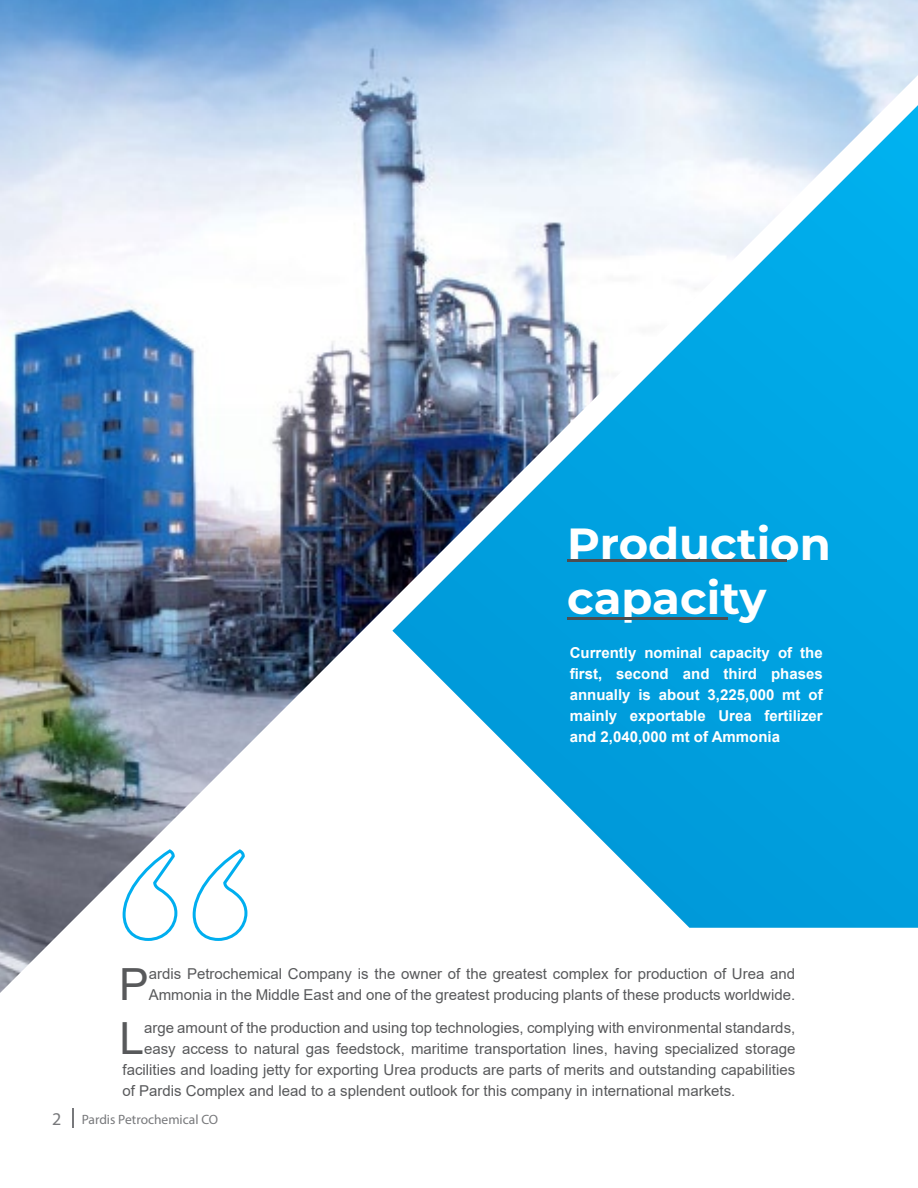
<style>
.page{position:relative;width:918px;height:1188px;background:#fff}
.page>*{position:absolute;margin:0;border:0;box-sizing:border-box;transform-origin:0 0}
.t1{font:700 45px/54px "Montserrat";color:#fff}
.t2{font:44.4px "Arial";color:#58595b}
.t3{font:15px/21px "Arial";color:#58595b}
.t4{font:700 15px/21px "Arial";color:#fff;text-align:justify}
.t5{font:13.5px "Myriad Pro";color:#77787b}
.s1{font-size:18px}
</style>
<div class="page">
<img style="left:0;top:0;width:918px;height:993px">
<svg style="left:121px;top:847px;width:58px;height:95px"></svg>
<svg style="left:191px;top:847px;width:58px;height:95px"></svg>
<hr style="left:567px;top:559px;width:220px;height:3px;background:#4d4d4f">
<hr style="left:567px;top:618px;width:161px;height:2px;background:#4d4d4f">
<hr style="left:72px;top:1108px;width:2px;height:20px;background:#77787b">
<h1 class="t1" style="left:567px;top:515px;width:265px">Production capacity</h1>
<p class="t4" style="left:570px;top:643px;width:254px">Currently nominal capacity of the first, second and third phases annually is about 3,225,000 mt of mainly exportable Urea fertilizer and 2,040,000 mt of Ammonia</p>
<h2 class="t2" style="left:119px;top:954px;width:31px">P</h2>
<p class="t3" style="left:149px;top:963px;width:648px">ardis Petrochemical Company is the owner of the greatest complex for production of Urea and<br>Ammonia in the Middle East and one of the greatest producing plants of these products worldwide.</p>
<h2 class="t2" style="left:119px;top:1008px;width:26px">L</h2>
<p class="t3" style="left:144px;top:1017px;width:653px">arge amount of the production and using top technologies, complying with environmental standards,</p>
<p class="t3" style="left:144px;top:1038px;width:653px">easy access to natural gas feedstock, maritime transportation lines, having specialized storage</p>
<p class="t3" style="left:123px;top:1059px;width:674px">facilities and loading jetty for exporting Urea products are parts of merits and outstanding capabilities</p>
<p class="t3" style="left:123px;top:1080px;width:614px">of Pardis Complex and lead to a splendent outlook for this company in international markets.</p>
<p class="t5" style="left:52px;top:1111px;width:168px"><span class="s1">2</span> Pardis Petrochemical CO</p>
</div>
